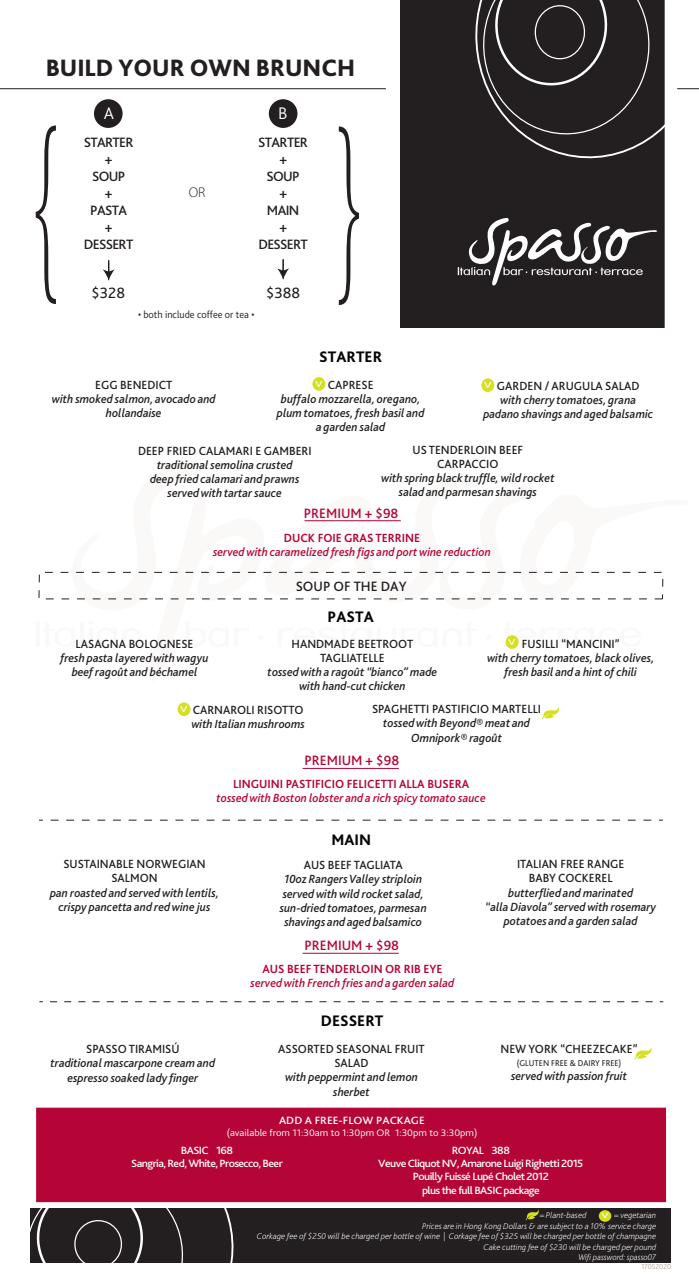
<style>
.page{position:relative;width:699px;height:1276px;background:#fff}
.page>*{position:absolute;margin:0;border:0;box-sizing:border-box;transform-origin:0 0}
.t1{font:207.62px "Fiolex Girls Regular";color:#231f20;scale:.3 1}
.t2{font:800 24.75px "Bliss 2";color:#231f20}
.t3{font:300 17.62px "Bliss 2";color:#fff}
.t4{font:800 16px "Bliss 2";color:#040503}
.t5{font:15.75px "Bliss 2";color:#231f20}
.t6{font:500 14.12px/17px "Bliss 2";letter-spacing:-.05em;color:#231f20;text-align:center}
.t7{font:500 14.12px "Bliss 2";color:#b50536}
.t8{font:500 14.12px "Bliss 2";color:#231f20}
.t9{font:300 14.12px "Myriad Pro";color:#231f20}
.t10{font:italic 500 12.38px/14.1px "Bliss 2";color:#231f20;text-align:center;scale:.96 1}
.t11{font:500 12.38px/14.1px "Bliss 2";color:#231f20;text-align:center;scale:.96 1}
.t12{font:italic 500 12.38px "Bliss 2";color:#b50536;scale:.96 1}
.t13{font:700 12.38px "Bliss 2";color:#b50536;scale:.96 1}
.t14{font:500 11px/13.2px "Bliss 2";letter-spacing:-.05em;color:#fff;text-align:center;scale:1.06 1}
.t15{font:500 11px "Bliss 2";color:#fff;scale:1.06 1}
.t16{font:300 10.62px "Bliss 2";color:#231f20}
.t17{font:300 10px "Bliss 2";color:#fff;scale:1.06 1}
.t18{font:9.12px "Bliss 2";color:#fff;scale:1.31 1}
.t19{font:8.88px "Bliss 2";color:#231f20;scale:.96 1}
.t20{font:italic 200 8.75px/10.5px "Bliss 2";letter-spacing:-.005em;color:#fff;text-align:right;scale:1.04 1}
.t21{font:7.75px "Bliss 2";color:#fff;scale:1.48 1}
.t22{font:200 7.5px "Bliss 2";color:#998b7d}
</style>
<div class="page">
<div style="left:400px;top:0;width:263px;height:327px;background:#231f20"></div>
<div style="left:400px;top:0;width:264px;height:328px;border:1px solid #231f20"></div>
<div style="left:30px;top:1208px;width:640px;height:54px;background:#231f20"></div>
<svg style="left:457px;top:218px;width:201px;height:68px"></svg>
<svg style="left:460px;top:0;width:203px;height:174px"></svg>
<svg style="left:30px;top:1208px;width:204px;height:54px"></svg>
<div style="left:598px;top:1210px;width:12px;height:11px;background:#d6df21;border-radius:50%"></div>
<svg style="left:525px;top:1209px;width:14px;height:11px"></svg>
<hr style="left:0;top:88px;width:385px;height:1px;background:#231f20">
<svg style="left:677px;top:88px;width:21px;height:1px"></svg>
<div style="left:94px;top:99px;width:28px;height:29px;background:#231f20;border-radius:50%"></div>
<div style="left:268px;top:99px;width:29px;height:29px;background:#231f20;border-radius:50%"></div>
<svg style="left:103px;top:260px;width:11px;height:20px"></svg>
<svg style="left:277px;top:259px;width:12px;height:20px"></svg>
<div style="left:36px;top:1107px;width:629px;height:95px;background:#b50536;border:1px solid #b50536"></div>
<svg style="left:38px;top:520px;width:626px;height:129px"></svg>
<svg style="left:51px;top:820px;width:611px;height:1px"></svg>
<svg style="left:50px;top:1001px;width:612px;height:1px"></svg>
<div style="left:312px;top:377px;width:13px;height:14px;background:#d6df21;border-radius:50%"></div>
<div style="left:481px;top:378px;width:13px;height:14px;background:#d6df21;border-radius:50%"></div>
<div style="left:177px;top:702px;width:13px;height:14px;background:#d6df21;border-radius:50%"></div>
<div style="left:505px;top:635px;width:13px;height:14px;background:#d6df21;border-radius:50%"></div>
<svg style="left:542px;top:707px;width:17px;height:12px"></svg>
<svg style="left:634px;top:1047px;width:18px;height:13px"></svg>
<hr style="left:304px;top:520px;width:96px;height:1px;background:#b50536">
<hr style="left:302px;top:768px;width:96px;height:1px;background:#b50536">
<hr style="left:302px;top:953px;width:96px;height:1px;background:#b50536">
<h2 class="t2" style="left:46px;top:53px;width:311px">BUILD YOUR OWN BRUNCH</h2>
<h1 class="t1" style="left:30px;top:87px;width:104px">{</h1>
<h3 class="t3" style="left:104px;top:102px;width:12px">A</h3>
<p class="t6" style="left:84px;top:133px;width:51px">STARTER +<br>SOUP<br>+<br>PASTA<br>+<br>DESSERT</p>
<p class="t9" style="left:188px;top:184px;width:18px">OR</p>
<h3 class="t3" style="left:278px;top:102px;width:11px">B</h3>
<p class="t6" style="left:258px;top:133px;width:51px">STARTER +<br>SOUP<br>+<br>MAIN<br>+<br>DESSERT</p>
<p class="t5" style="left:91px;top:283px;width:35px">$328</p>
<p class="t16" style="left:138px;top:308px;width:118px">• both include coffee or tea •</p>
<p class="t5" style="left:266px;top:283px;width:36px">$388</p>
<p class="t4" style="left:319px;top:346px;width:64px">STARTER</p>
<p class="t11" style="left:95px;top:377px;width:82px">EGG BENEDICT</p>
<p class="t10" style="left:52px;top:391px;width:172px">with smoked salmon, avocado and hollandaise</p>
<p class="t11" style="left:327px;top:377px;width:49px">CAPRESE</p>
<p class="t10" style="left:276px;top:391px;width:155px">buffalo mozzarella, oregano, plum tomatoes, fresh basil and a garden salad</p>
<p class="t18" style="left:315px;top:378px;width:7px">V</p>
<p class="t18" style="left:483px;top:379px;width:7px">V</p>
<p class="t11" style="left:496px;top:378px;width:150px">GARDEN / ARUGULA SALAD</p>
<p class="t10" style="left:483px;top:392px;width:178px">with cherry tomatoes, grana padano shavings and aged balsamic</p>
<p class="t11" style="left:138px;top:443px;width:182px">DEEP FRIED CALAMARI E GAMBERI</p>
<p class="t10" style="left:150px;top:457px;width:157px">traditional semolina crusted deep fried calamari and prawns served with tartar sauce</p>
<p class="t11" style="left:412px;top:442px;width:117px">US TENDERLOIN BEEF<br>CARPACCIO</p>
<p class="t10" style="left:381px;top:470px;width:182px">with spring black truffle, wild rocket salad and parmesan shavings</p>
<p class="t7" style="left:303px;top:504px;width:96px">PREMIUM + $98</p>
<p class="t13" style="left:283px;top:530px;width:143px">DUCK FOIE GRAS TERRINE</p>
<p class="t12" style="left:213px;top:544px;width:290px">served with caramelized fresh figs and port wine reduction</p>
<p class="t8" style="left:295px;top:577px;width:112px">SOUP OF THE DAY</p>
<p class="t11" style="left:76px;top:636px;width:124px">LASAGNA BOLOGNESE</p>
<p class="t10" style="left:60px;top:650px;width:156px">fresh pasta layered with wagyu beef ragoût and béchamel</p>
<p class="t4" style="left:327px;top:607px;width:48px">PASTA</p>
<p class="t11" style="left:291px;top:636px;width:128px">HANDMADE BEETROOT<br>TAGLIATELLE</p>
<p class="t10" style="left:267px;top:664px;width:178px">tossed with a ragoût “bianco” made with hand-cut chicken</p>
<p class="t11" style="left:521px;top:636px;width:103px">FUSILLI “MANCINI”</p>
<p class="t10" style="left:486px;top:650px;width:176px">with cherry tomatoes, black olives, fresh basil and a hint of chili</p>
<p class="t18" style="left:508px;top:636px;width:7px">V</p>
<p class="t11" style="left:192px;top:702px;width:117px">CARNAROLI RISOTTO</p>
<p class="t10" style="left:191px;top:716px;width:120px">with Italian mushrooms</p>
<p class="t18" style="left:180px;top:703px;width:7px">V</p>
<p class="t11" style="left:372px;top:702px;width:177px">SPAGHETTI PASTIFICIO MARTELLI</p>
<p class="t10" style="left:383px;top:716px;width:154px">tossed with Beyond® meat and<br>Omnipork® ragoût</p>
<p class="t7" style="left:304px;top:751px;width:96px">PREMIUM + $98</p>
<p class="t13" style="left:233px;top:776px;width:247px">LINGUINI PASTIFICIO FELICETTI ALLA BUSERA</p>
<p class="t12" style="left:216px;top:790px;width:282px">tossed with Boston lobster and a rich spicy tomato sauce</p>
<p class="t11" style="left:63px;top:856px;width:150px">SUSTAINABLE NORWEGIAN<br>SALMON</p>
<p class="t10" style="left:50px;top:885px;width:177px">pan roasted and served with lentils, crispy pancetta and red wine jus</p>
<p class="t4" style="left:331px;top:830px;width:41px">MAIN</p>
<p class="t11" style="left:303px;top:857px;width:105px">AUS BEEF TAGLIATA</p>
<p class="t10" style="left:279px;top:872px;width:155px">10oz Rangers Valley striploin served with wild rocket salad, sun-dried tomatoes, parmesan shavings and aged balsamico</p>
<p class="t7" style="left:304px;top:936px;width:96px">PREMIUM + $98</p>
<p class="t13" style="left:262px;top:961px;width:189px">AUS BEEF TENDERLOIN OR RIB EYE</p>
<p class="t12" style="left:250px;top:975px;width:213px">served with French fries and a garden salad</p>
<p class="t11" style="left:516px;top:856px;width:113px">ITALIAN FREE RANGE<br>BABY COCKEREL</p>
<p class="t10" style="left:485px;top:885px;width:179px">butterflied and marinated<br>“alla Diavola” served with rosemary potatoes and a garden salad</p>
<p class="t11" style="left:86px;top:1041px;width:99px">SPASSO TIRAMISÚ</p>
<p class="t10" style="left:50px;top:1056px;width:173px">traditional mascarpone cream and espresso soaked lady finger</p>
<p class="t4" style="left:320px;top:1010px;width:64px">DESSERT</p>
<p class="t11" style="left:278px;top:1041px;width:154px">ASSORTED SEASONAL FRUIT<br>SALAD</p>
<p class="t10" style="left:285px;top:1070px;width:140px">with peppermint and lemon sherbet</p>
<p class="t15" style="left:279px;top:1113px;width:139px">ADD A FREE-FLOW PACKAGE</p>
<p class="t17" style="left:226px;top:1126px;width:238px">(available from 11:30am to 1:30pm OR 1:30pm to 3:30pm)</p>
<p class="t11" style="left:500px;top:1041px;width:144px">NEW YORK “CHEEZECAKE”</p>
<p class="t19" style="left:516px;top:1057px;width:110px">(GLUTEN FREE &amp; DAIRY FREE)</p>
<p class="t10" style="left:510px;top:1068px;width:122px">served with passion fruit</p>
<p class="t14" style="left:131px;top:1143px;width:144px">BASIC 168<br>Sangria, Red, White, Prosecco, Beer</p>
<p class="t14" style="left:378px;top:1143px;width:195px">ROYAL 388<br>Veuve Cliquot NV, Amarone Luigi Righetti 2015<br>Pouilly Fuissé Lupé Cholet 2012<br>plus the full BASIC package</p>
<p class="t20" style="left:539px;top:1210px;width:46px">= Plant-based</p>
<p class="t20" style="left:256px;top:1210px;width:385px">= vegetarian<br>Prices are in Hong Kong Dollars &amp; are subject to a 10% service charge<br>Corkage fee of $250 will be charged per bottle of wine | Corkage fee of $325 will be charged per bottle of champagne Cake cutting fee of $230 will be charged per pound<br>Wifi password: spasso07</p>
<p class="t21" style="left:601px;top:1210px;width:6px">V</p>
<p class="t22" style="left:641px;top:1261px;width:31px">17052020</p>
</div>
